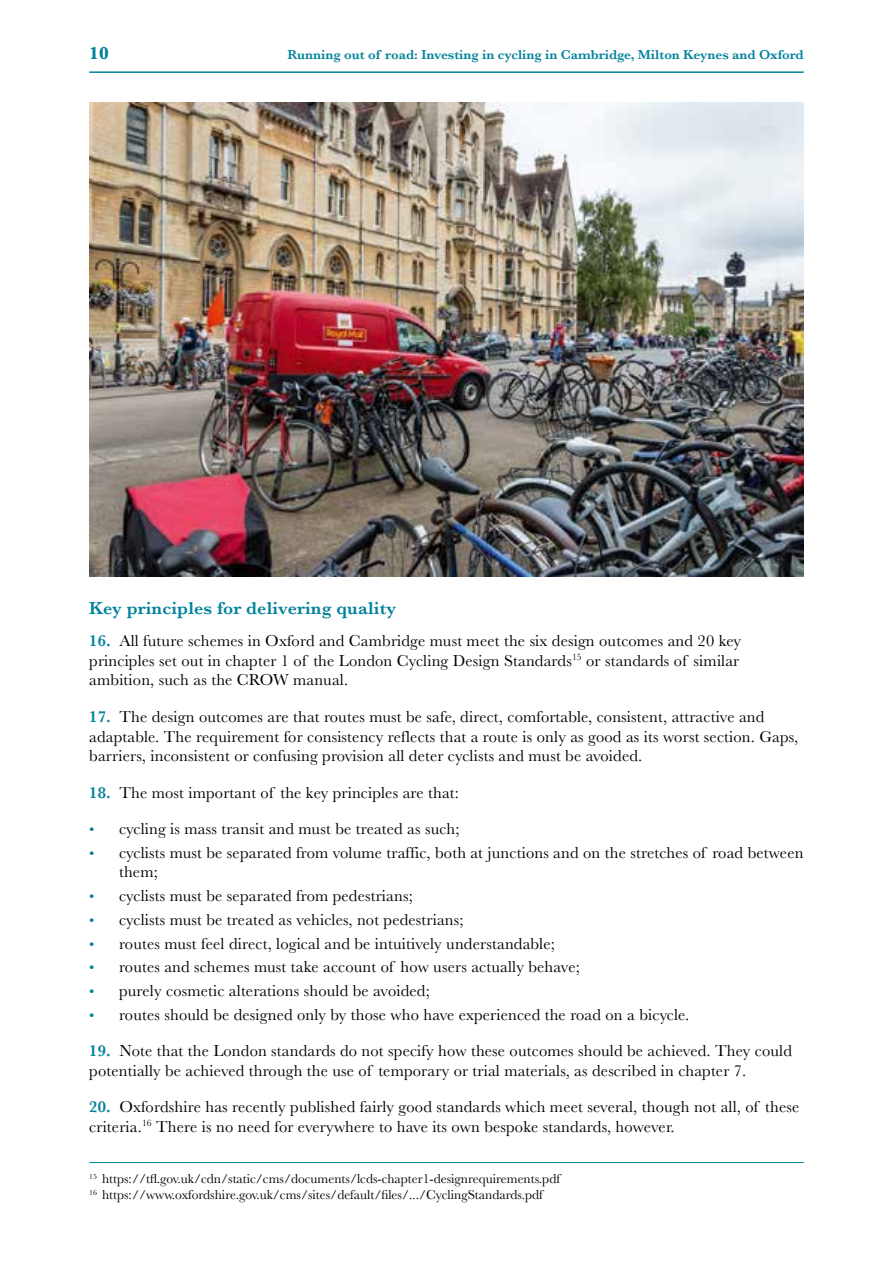
<style>
.page{position:relative;width:893px;height:1263px;background:#fff}
.page>*{position:absolute;margin:0;border:0;box-sizing:border-box;transform-origin:0 0}
.CHead{font:600 18px "Baskerville";letter-spacing:.01em;color:#00829b}
.t1{font:700 18px "Baskerville";color:#00829b}
.t2{font:16.5px/19.5px "Baskerville";letter-spacing:.01em;color:#000}
.Footnote{font:13.5px "Baskerville";color:#000}
.t3{font:600 13.5px "Baskerville";color:#00829b}
.s1{font-weight:600;color:#00829b}
.s2{font-size:15px;color:#00829b}
</style>
<div class="page">
<hr style="left:89px;top:71px;width:715px;height:2px;background:#00829b">
<hr style="left:89px;top:1162px;width:715px;height:1px;background:#00829b">
<img style="left:89px;top:102px;width:715px;height:475px">
<p class="t1" style="left:89px;top:40px;width:21px">10</p>
<p class="t3" style="left:288px;top:45px;width:518px">Running out of road: Investing in cycling in Cambridge, Milton Keynes and Oxford</p>
<p class="CHead" style="left:89px;top:596px;width:308px">Key principles for delivering quality</p>
<p class="t2" style="left:89px;top:632px;width:653px;text-align:justify"><span class="s1">16.</span> All future schemes in Oxford and Cambridge must meet the six design outcomes and 20 key principles set out in chapter 1 of the London Cycling Design Standards<sup>15</sup> or standards of similar ambition, such as the CROW manual.</p>
<p class="t2" style="left:89px;top:707px;width:711px"><span class="s1">17.</span> The design outcomes are that routes must be safe, direct, comfortable, consistent, attractive and adaptable. The requirement for consistency reflects that a route is only as good as its worst section. Gaps, barriers, inconsistent or confusing provision all deter cyclists and must be avoided.</p>
<p class="t2" style="left:89px;top:783px;width:371px"><span class="s1">18.</span> The most important of the key principles are that:</p>
<p class="t2" style="left:89px;top:819px;width:372px"><span class="s2">•</span> cycling is mass transit and must be treated as such;</p>
<p class="t2" style="left:119px;top:843px;width:686px;text-indent:-30px"><span class="s2">•</span> cyclists must be separated from volume traffic, both at junctions and on the stretches of road between them;</p>
<p class="t2" style="left:89px;top:886px;width:325px"><span class="s2">•</span> cyclists must be separated from pedestrians;</p>
<p class="t2" style="left:89px;top:910px;width:376px"><span class="s2">•</span> cyclists must be treated as vehicles, not pedestrians;</p>
<p class="t2" style="left:89px;top:934px;width:467px"><span class="s2">•</span> routes must feel direct, logical and be intuitively understandable;</p>
<p class="t2" style="left:89px;top:957px;width:492px"><span class="s2">•</span> routes and schemes must take account of how users actually behave;</p>
<p class="t2" style="left:89px;top:981px;width:342px"><span class="s2">•</span> purely cosmetic alterations should be avoided;</p>
<p class="t2" style="left:89px;top:1005px;width:601px"><span class="s2">•</span> routes should be designed only by those who have experienced the road on a bicycle.</p>
<p class="t2" style="left:89px;top:1041px;width:704px"><span class="s1">19.</span> Note that the London standards do not specify how these outcomes should be achieved. They could potentially be achieved through the use of temporary or trial materials, as described in chapter 7.</p>
<p class="t2" style="left:89px;top:1097px;width:711px"><span class="s1">20.</span> Oxfordshire has recently published fairly good standards which meet several, though not all, of these criteria.<sup>16</sup> There is no need for everywhere to have its own bespoke standards, however.</p>
<p class="Footnote" style="left:89px;top:1170px;width:472px"><sup>15</sup> https://tfl.gov.uk/cdn/static/cms/documents/lcds-chapter1-designrequirements.pdf</p>
<p class="Footnote" style="left:89px;top:1186px;width:455px"><sup>16</sup> https://www.oxfordshire.gov.uk/cms/sites/default/files/.../CyclingStandards.pdf</p>
</div>
